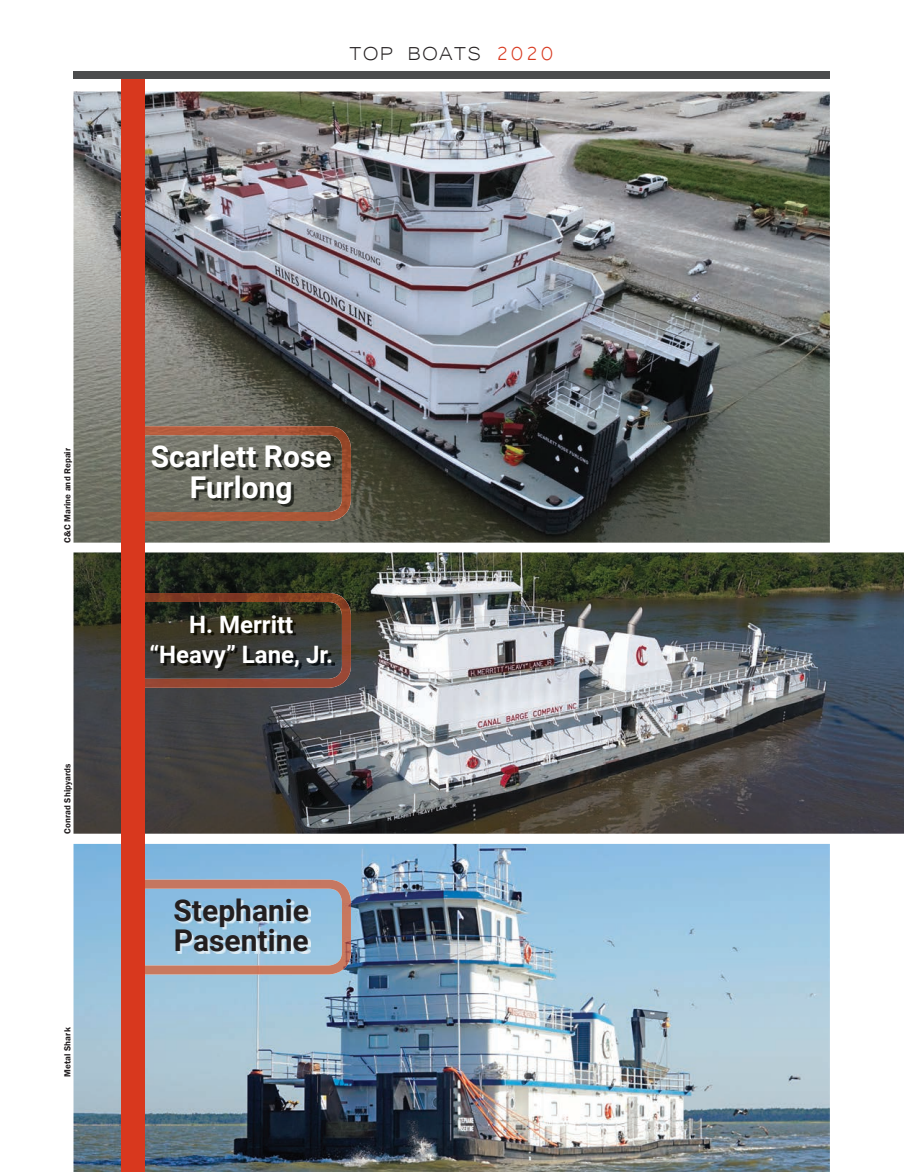
<style>
.page{position:relative;width:904px;height:1172px;background:#fff}
.page>*{position:absolute;margin:0;border:0;box-sizing:border-box;transform-origin:0 0}
.t1{font:700 30px/30px "Roboto";color:#fff;text-align:center}
.t2{font:700 30px/30px "Roboto";color:#231f20}
.t3{font:24.3px "Microsoft Yi Baiti";letter-spacing:.04em;color:#231f20;scale:1.11 1}
.t4{font:700 24px/30px "Roboto";color:#fff;text-align:center}
.t5{font:600 9px "Franklin Gothic";letter-spacing:.01em;color:#231f20}
.s1{color:#d8381e}
</style>
<div class="page">
<div style="left:73px;top:71px;width:757px;height:8px;background:#4b4c4d"></div>
<img style="left:73px;top:552px;width:831px;height:281px">
<img style="left:73px;top:92px;width:757px;height:450px">
<img style="left:73px;top:844px;width:757px;height:328px">
<img style="left:145px;top:426px;width:206px;height:95px">
<img style="left:145px;top:879px;width:206px;height:95px">
<img style="left:145px;top:593px;width:206px;height:95px">
<div style="left:121px;top:79px;width:24px;height:1093px;background:#d8381e"></div>
<img style="left:154px;top:447px;width:179px;height:59px">
<img style="left:177px;top:901px;width:134px;height:52px">
<img style="left:153px;top:617px;width:181px;height:53px">
<p class="t3" style="left:349px;top:39px;width:186px">TOP BOATS <span class="s1">2020</span></p>
<p class="t5" style="left:62px;top:542px;width:96px;rotate:-90deg">C&amp;C Marine and Repair</p>
<p class="t5" style="left:62px;top:833px;width:72px;rotate:-90deg">Conrad Shipyards</p>
<p class="t5" style="left:62px;top:1076px;width:51px;rotate:-90deg">Metal Shark</p>
<p class="t1" style="left:151px;top:441px;width:182px">Scarlett Rose<br>Furlong</p>
<p class="t4" style="left:149px;top:608px;width:185px">H. Merritt “Heavy” Lane, Jr.</p>
<p class="t2" style="left:173px;top:894px;width:137px">Stephanie<br>Pasentine</p>
</div>
